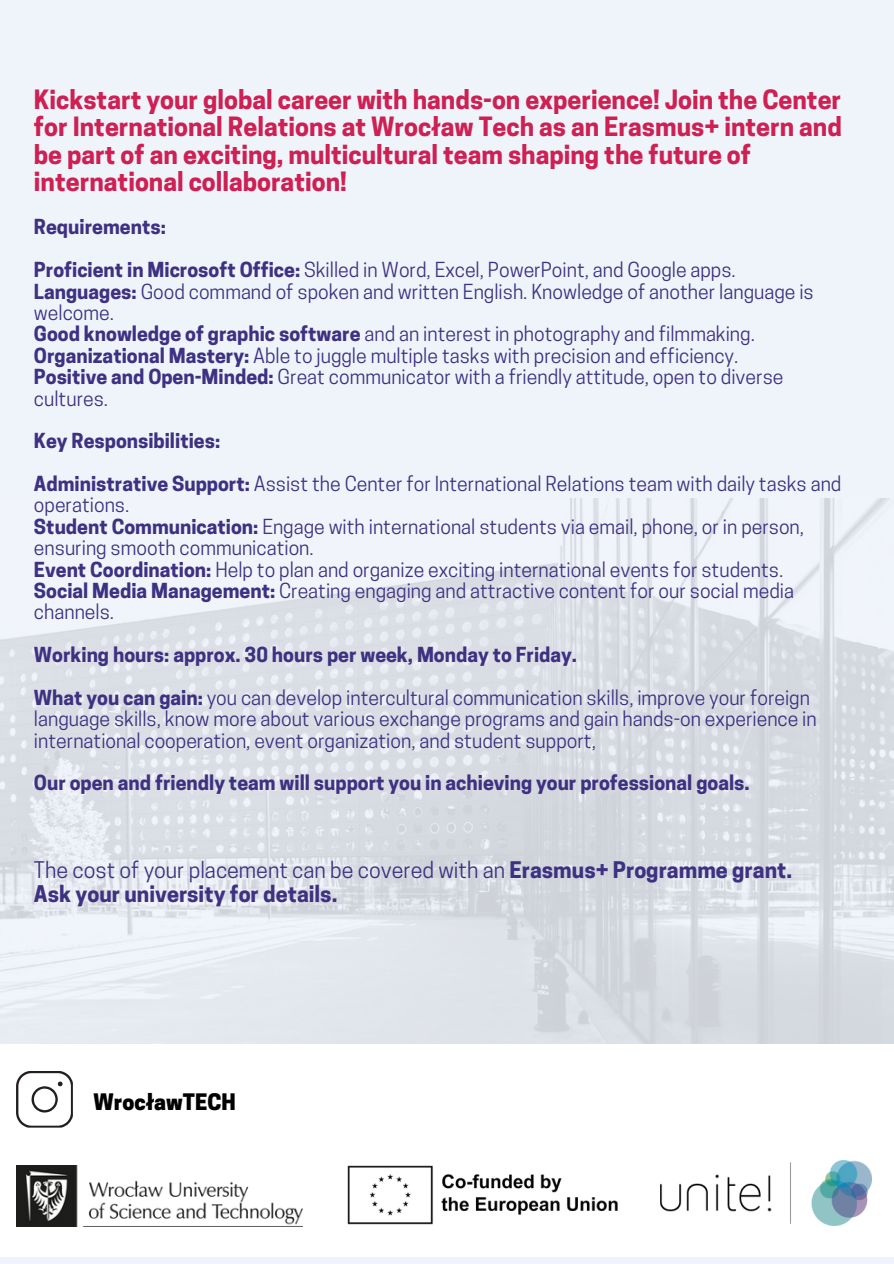
<style>
.page{position:relative;width:894px;height:1264px;background:#fff}
.page>*{position:absolute;margin:0;border:0;box-sizing:border-box;transform-origin:0 0}
.t1{font:700 25.05px/27px "Cooper Hewitt";color:#ce2052}
.t2{font:21.45px "Cooper Hewitt";color:#3f3182}
.t3{font:700 21.45px "Cooper Hewitt";color:#3f3182}
.t4{font:800 21.3px "Cooper Hewitt";color:#010100}
.t5{font:19.5px/21.3px "Cooper Hewitt";color:#3f3182}
.t6{font:700 19.5px "Cooper Hewitt";color:#3f3182}
.s1{font-weight:700}
</style>
<div class="page">
<div style="left:0;top:0;width:893px;height:1263px;background:#eff4fb"></div>
<div style="left:0;top:1044px;width:893px;height:213px;background:#fff"></div>
<img style="left:347px;top:1165px;width:271px;height:60px">
<img style="left:16px;top:1165px;width:286px;height:61px">
<img style="left:660px;top:1160px;width:211px;height:65px">
<img style="left:0;top:498px;width:893px;height:545px">
<svg style="left:16px;top:1071px;width:57px;height:56px"></svg>
<p class="t1" style="left:34px;top:90px;width:809px">Kickstart your global career with hands-on experience! Join the Center for International Relations at Wrocław Tech as an Erasmus+ intern and be part of an exciting, multicultural team shaping the future of international collaboration!</p>
<p class="t6" style="left:34px;top:220px;width:133px">Requirements:</p>
<p class="t5" style="left:34px;top:262px;width:703px"><span class="s1">Proficient in Microsoft Office:</span> Skilled in Word, Excel, PowerPoint, and Google apps.</p>
<p class="t5" style="left:34px;top:283px;width:781px"><span class="s1">Languages:</span> Good command of spoken and written English. Knowledge of another language is welcome.</p>
<p class="t5" style="left:34px;top:326px;width:722px"><span class="s1">Good knowledge of graphic software</span> and an interest in photography and filmmaking.</p>
<p class="t5" style="left:34px;top:347px;width:705px"><span class="s1">Organizational Mastery:</span> Able to juggle multiple tasks with precision and efficiency.</p>
<p class="t5" style="left:34px;top:368px;width:750px"><span class="s1">Positive and Open-Minded:</span> Great communicator with a friendly attitude, open to diverse cultures.</p>
<p class="t6" style="left:34px;top:433px;width:188px">Key Responsibilities:</p>
<p class="t5" style="left:34px;top:475px;width:808px"><span class="s1">Administrative Support:</span> Assist the Center for International Relations team with daily tasks and operations.</p>
<p class="t5" style="left:34px;top:518px;width:771px"><span class="s1">Student Communication:</span> Engage with international students via email, phone, or in person, ensuring smooth communication.</p>
<p class="t5" style="left:34px;top:561px;width:750px"><span class="s1">Event Coordination:</span> Help to plan and organize exciting international events for students.</p>
<p class="t5" style="left:34px;top:582px;width:761px"><span class="s1">Social Media Management:</span> Creating engaging and attractive content for our social media channels.</p>
<p class="t6" style="left:34px;top:647px;width:544px">Working hours: approx. 30 hours per week, Monday to Friday.</p>
<p class="t5" style="left:34px;top:689px;width:784px"><span class="s1">What you can gain:</span> you can develop intercultural communication skills, improve your foreign language skills, know more about various exchange programs and gain hands-on experience in international cooperation, event organization, and student support,</p>
<p class="t6" style="left:34px;top:775px;width:717px">Our open and friendly team will support you in achieving your professional goals.</p>
<p class="t2" style="left:34px;top:862px;width:759px">The cost of your placement can be covered with an <span class="s1">Erasmus+ Programme grant.</span></p>
<p class="t3" style="left:34px;top:885px;width:305px">Ask your university for details.</p>
<p class="t4" style="left:94px;top:1093px;width:144px">WrocławTECH</p>
</div>
